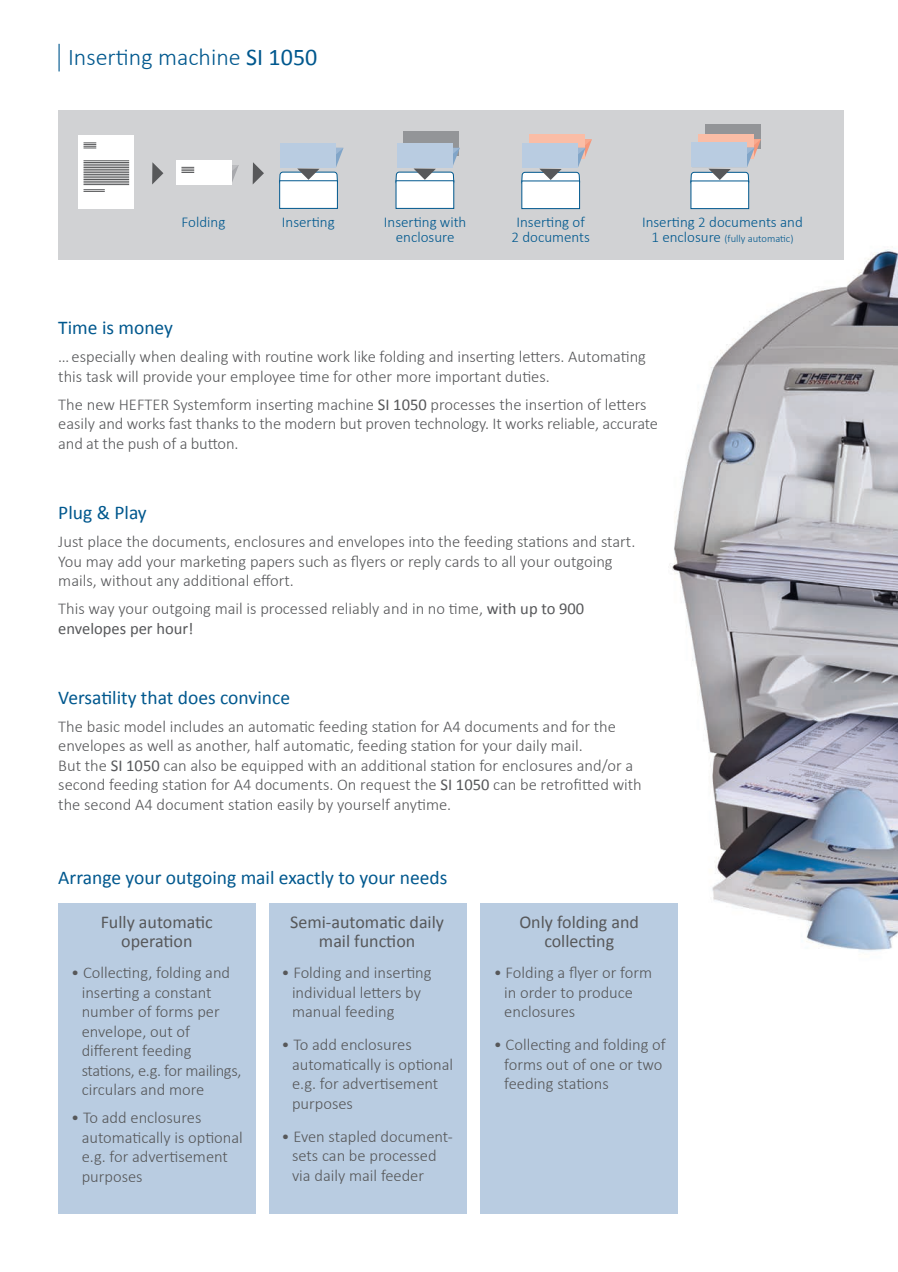
<style>
.page{position:relative;width:898px;height:1272px;background:#fff}
.page>*{position:absolute;margin:0;border:0;box-sizing:border-box;transform-origin:0 0}
.t1{font:300 24px "Calibri";color:#00588e}
.t2{font:19.5px "Calibri";color:#00588e}
.t3{font:18px/19.5px "Calibri";color:#57585a;text-align:center}
.t4{font:300 16.5px/19.5px "Calibri";color:#57585a}
.t5{font:300 15px/15px "Calibri";color:#00588e;text-align:center}
.t6{font:300 10.5px "Calibri";color:#00588e}
.s1{font-weight:400}
.s2{font-size:15px}
</style>
<div class="page">
<img style="left:669px;top:202px;width:228px;height:773px">
<hr style="left:58px;top:44px;width:2px;height:27px;background:#00588e">
<div style="left:58px;top:111px;width:785px;height:149px;background:#d1d2d4"></div>
<svg style="left:78px;top:135px;width:55px;height:74px;background:#f4f4f4"></svg>
<div style="left:176px;top:160px;width:55px;height:24px;background:#fff"></div>
<svg style="left:152px;top:162px;width:11px;height:22px"></svg>
<div style="left:279px;top:180px;width:58px;height:29px;background:#fff;border:1px solid #00588e"></div>
<svg style="left:279px;top:148px;width:64px;height:37px"></svg>
<div style="left:281px;top:143px;width:55px;height:24px;background:#b9cce1"></div>
<svg style="left:252px;top:162px;width:12px;height:22px"></svg>
<div style="left:690px;top:180px;width:58px;height:29px;background:#fff;border:1px solid #00588e"></div>
<div style="left:705px;top:125px;width:55px;height:24px;background:#939598"></div>
<div style="left:698px;top:134px;width:55px;height:25px;background:#fabda6"></div>
<svg style="left:690px;top:139px;width:70px;height:46px"></svg>
<div style="left:691px;top:143px;width:55px;height:24px;background:#b9cce1"></div>
<div style="left:521px;top:180px;width:58px;height:29px;background:#fff;border:1px solid #00588e"></div>
<div style="left:529px;top:134px;width:55px;height:25px;background:#fabda6"></div>
<svg style="left:521px;top:139px;width:70px;height:46px"></svg>
<div style="left:522px;top:143px;width:55px;height:24px;background:#b9cce1"></div>
<div style="left:58px;top:903px;width:197px;height:310px;background:#b9cce1"></div>
<div style="left:269px;top:903px;width:197px;height:310px;background:#b9cce1"></div>
<div style="left:480px;top:903px;width:197px;height:310px;background:#b9cce1"></div>
<div style="left:403px;top:131px;width:55px;height:25px;background:#939598"></div>
<div style="left:395px;top:180px;width:59px;height:29px;background:#fff;border:1px solid #00588e"></div>
<svg style="left:395px;top:148px;width:64px;height:37px"></svg>
<div style="left:397px;top:143px;width:55px;height:24px;background:#b9cce1"></div>
<svg style="left:83px;top:143px;width:13px;height:6px"></svg>
<hr style="left:83px;top:160px;width:46px;height:1px;background:#57585a">
<hr style="left:83px;top:162px;width:46px;height:1px;background:#57585a">
<hr style="left:83px;top:164px;width:46px;height:1px;background:#57585a">
<hr style="left:83px;top:166px;width:46px;height:1px;background:#57585a">
<hr style="left:83px;top:167px;width:46px;height:1px;background:#57585a">
<hr style="left:83px;top:169px;width:46px;height:1px;background:#57585a">
<hr style="left:83px;top:171px;width:46px;height:1px;background:#57585a">
<hr style="left:83px;top:172px;width:46px;height:1px;background:#57585a">
<hr style="left:83px;top:174px;width:46px;height:1px;background:#57585a">
<hr style="left:83px;top:176px;width:46px;height:1px;background:#57585a">
<hr style="left:83px;top:177px;width:46px;height:1px;background:#57585a">
<hr style="left:83px;top:179px;width:46px;height:1px;background:#57585a">
<hr style="left:83px;top:181px;width:46px;height:1px;background:#57585a">
<hr style="left:83px;top:183px;width:46px;height:1px;background:#57585a">
<hr style="left:83px;top:184px;width:46px;height:1px;background:#57585a">
<svg style="left:83px;top:189px;width:22px;height:3px"></svg>
<svg style="left:181px;top:165px;width:58px;height:19px"></svg>
<h1 class="t1" style="left:68px;top:42px;width:251px">Inserting machine <span class="s1">SI 1050</span></h1>
<p class="t5" style="left:181px;top:213px;width:45px">Folding</p>
<p class="t5" style="left:282px;top:213px;width:54px">Inserting</p>
<p class="t5" style="left:511px;top:213px;width:80px">Inserting of<br>2 documents</p>
<p class="t5" style="left:641px;top:213px;width:162px">Inserting 2 documents and</p>
<p class="t5" style="left:384px;top:213px;width:84px">Inserting with enclosure</p>
<p class="t6" style="left:651px;top:232px;width:144px"><span class="s2">1 enclosure</span> (fully automatic)</p>
<p class="t2" style="left:58px;top:315px;width:116px">Time is money</p>
<p class="t4" style="left:58px;top:346px;width:589px">… especially when dealing with routine work like folding and inserting letters. Automating this task will provide your employee time for other more important duties.</p>
<p class="t4" style="left:58px;top:394px;width:601px">The new HEFTER Systemform inserting machine <span class="s1">SI 1050</span> processes the insertion of letters easily and works fast thanks to the modern but proven technology. It works reliable, accurate and at the push of a button.</p>
<p class="t2" style="left:58px;top:500px;width:90px">Plug &amp; Play</p>
<p class="t4" style="left:58px;top:531px;width:578px">Just place the documents, enclosures and envelopes into the feeding stations and start.<br>You may add your marketing papers such as flyers or reply cards to all your outgoing mails, without any additional effort.</p>
<p class="t4" style="left:58px;top:598px;width:527px">This way your outgoing mail is processed reliably and in no time, <span class="s1">with up to 900 envelopes per hour!</span></p>
<p class="t2" style="left:58px;top:685px;width:233px">Versatility that does convince</p>
<p class="t4" style="left:58px;top:715px;width:585px">The basic model includes an automatic feeding station for A4 documents and for the envelopes as well as another, half automatic, feeding station for your daily mail.<br>But the <span class="s1">SI 1050</span> can also be equipped with an additional station for enclosures and/or a second feeding station for A4 documents. On request the <span class="s1">SI 1050</span> can be retrofitted with the second A4 document station easily by yourself anytime.</p>
<p class="t2" style="left:58px;top:865px;width:390px">Arrange your outgoing mail exactly to your needs</p>
<p class="t3" style="left:101px;top:912px;width:114px">Fully automatic operation</p>
<p class="t3" style="left:290px;top:912px;width:155px">Semi-automatic daily mail function</p>
<p class="t3" style="left:519px;top:912px;width:121px">Only folding and collecting</p>
<p class="t4" style="left:82px;top:962px;width:161px;text-indent:-11px">• Collecting, folding and inserting a constant number of forms per envelope, out of different feeding stations, e.g. for mailings, circulars and more</p>
<p class="t4" style="left:82px;top:1107px;width:163px;text-indent:-11px">• To add enclosures automatically is optional e.g. for advertisement purposes</p>
<p class="t4" style="left:292px;top:962px;width:141px;text-indent:-11px">• Folding and inserting individual letters by manual feeding</p>
<p class="t4" style="left:292px;top:1034px;width:163px;text-indent:-11px">• To add enclosures automatically is optional e.g. for advertisement purposes</p>
<p class="t4" style="left:292px;top:1125px;width:162px;text-indent:-11px">• Even stapled document&shy;sets can be processed via daily mail feeder</p>
<p class="t4" style="left:504px;top:962px;width:149px;text-indent:-11px">• Folding a flyer or form in order to produce enclosures</p>
<p class="t4" style="left:504px;top:1034px;width:163px;text-indent:-11px">• Collecting and folding of forms out of one or two feeding stations</p>
</div>
